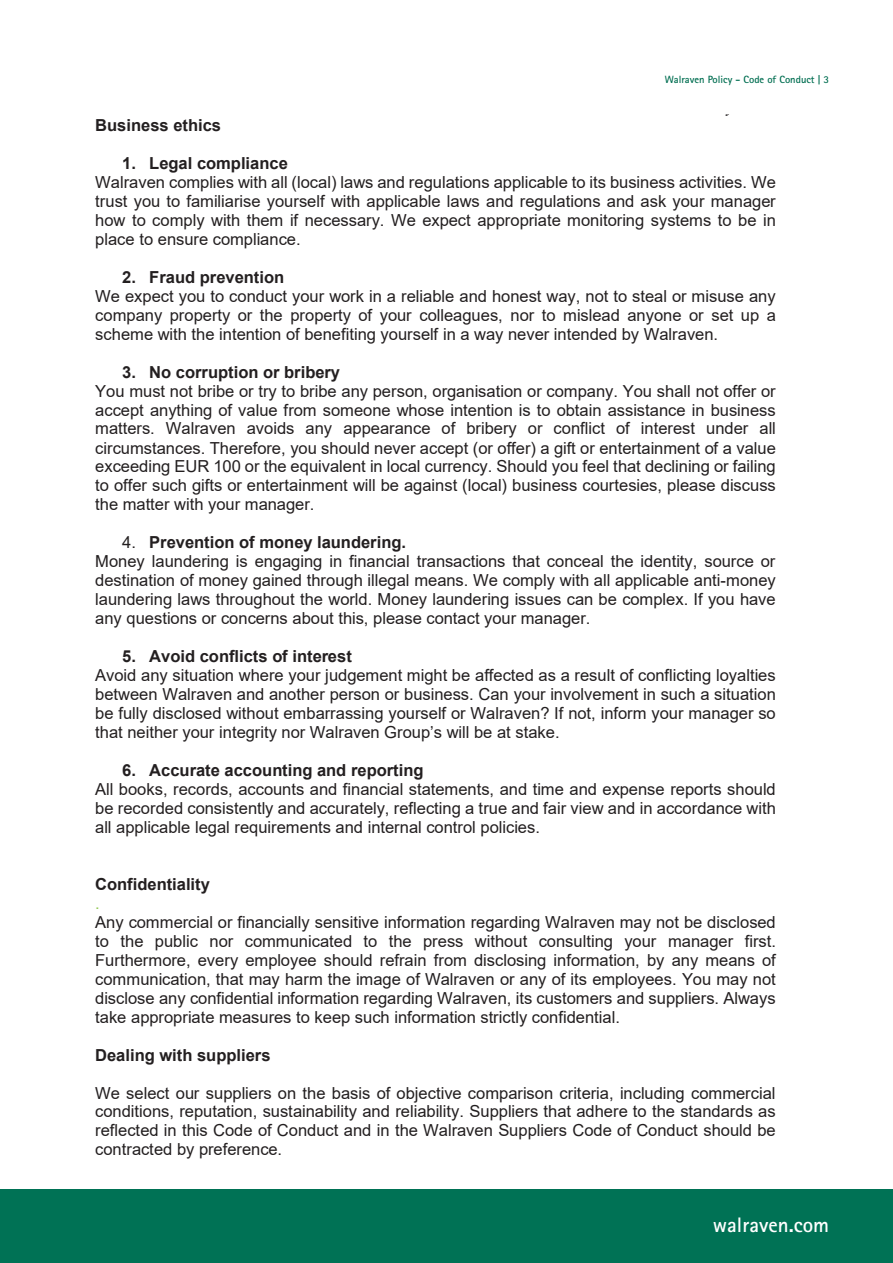
<style>
.page{position:relative;width:893px;height:1263px;background:#fff}
.page>*{position:absolute;margin:0;border:0;box-sizing:border-box;transform-origin:0 0}
.t1{font:700 21px "Rotis Sans Serif Std";color:#fff}
.t2{font:16.5px/18.9px "Arial";color:#231f20;text-align:justify}
.t3{font:700 16.5px "Arial";color:#231f20}
.t4{font:16.5px "Arial";color:#92c954}
.t5{font:700 10.5px "Rotis Sans Serif Std";color:#006e51}
.s1{font-weight:700}
</style>
<div class="page">
<div style="left:0;top:1189px;width:893px;height:74px;background:#007255"></div>
<p class="t5" style="left:665px;top:73px;width:166px">Walraven Policy - Code of Conduct | 3</p>
<p class="t3" style="left:95px;top:114px;width:127px">Business ethics</p>
<p class="t3" style="left:122px;top:151px;width:167px">1. Legal compliance</p>
<p class="t2" style="left:95px;top:172px;width:682px">Walraven complies with all (local) laws and regulations applicable to its business activities. We trust you to familiarise yourself with applicable laws and regulations and ask your manager how to comply with them if necessary. We expect appropriate monitoring systems to be in place to ensure compliance.</p>
<p class="t3" style="left:122px;top:265px;width:164px">2. Fraud prevention</p>
<p class="t2" style="left:95px;top:286px;width:682px">We expect you to conduct your work in a reliable and honest way, not to steal or misuse any company property or the property of your colleagues, nor to mislead anyone or set up a scheme with the intention of benefiting yourself in a way never intended by Walraven.</p>
<p class="t3" style="left:122px;top:360px;width:219px">3. No corruption or bribery</p>
<p class="t2" style="left:95px;top:381px;width:682px">You must not bribe or try to bribe any person, organisation or company. You shall not offer or accept anything of value from someone whose intention is to obtain assistance in business matters. Walraven avoids any appearance of bribery or conflict of interest under all circumstances. Therefore, you should never accept (or offer) a gift or entertainment of a value exceeding EUR 100 or the equivalent in local currency. Should you feel that declining or failing to offer such gifts or entertainment will be against (local) business courtesies, please discuss the matter with your manager.</p>
<p class="t2" style="left:95px;top:533px;width:682px;text-align:left;text-indent:27px">4. <span class="s1">Prevention of money laundering.<br></span>Money laundering is engaging in financial transactions that conceal the identity, source or destination of money gained through illegal means. We comply with all applicable anti-money laundering laws throughout the world. Money laundering issues can be complex. If you have any questions or concerns about this, please contact your manager.</p>
<p class="t3" style="left:122px;top:645px;width:231px">5. Avoid conflicts of interest</p>
<p class="t2" style="left:95px;top:666px;width:682px">Avoid any situation where your judgement might be affected as a result of conflicting loyalties between Walraven and another person or business. Can your involvement in such a situation be fully disclosed without embarrassing yourself or Walraven? If not, inform your manager so that neither your integrity nor Walraven Group’s will be at stake.</p>
<p class="t3" style="left:122px;top:759px;width:303px">6. Accurate accounting and reporting</p>
<p class="t2" style="left:95px;top:779px;width:682px">All books, records, accounts and financial statements, and time and expense reports should be recorded consistently and accurately, reflecting a true and fair view and in accordance with all applicable legal requirements and internal control policies.</p>
<p class="t3" style="left:95px;top:872px;width:116px">Confidentiality</p>
<p class="t4" style="left:95px;top:892px;width:6px">.</p>
<p class="t2" style="left:95px;top:912px;width:682px">Any commercial or financially sensitive information regarding Walraven may not be disclosed to the public nor communicated to the press without consulting your manager first.<br>Furthermore, every employee should refrain from disclosing information, by any means of communication, that may harm the image of Walraven or any of its employees. You may not disclose any confidential information regarding Walraven, its customers and suppliers. Always take appropriate measures to keep such information strictly confidential.</p>
<p class="t3" style="left:95px;top:1043px;width:177px">Dealing with suppliers</p>
<p class="t2" style="left:95px;top:1083px;width:682px">We select our suppliers on the basis of objective comparison criteria, including commercial conditions, reputation, sustainability and reliability. Suppliers that adhere to the standards as reflected in this Code of Conduct and in the Walraven Suppliers Code of Conduct should be contracted by preference.</p>
<p class="t1" style="left:713px;top:1212px;width:118px">walraven.com</p>
</div>
